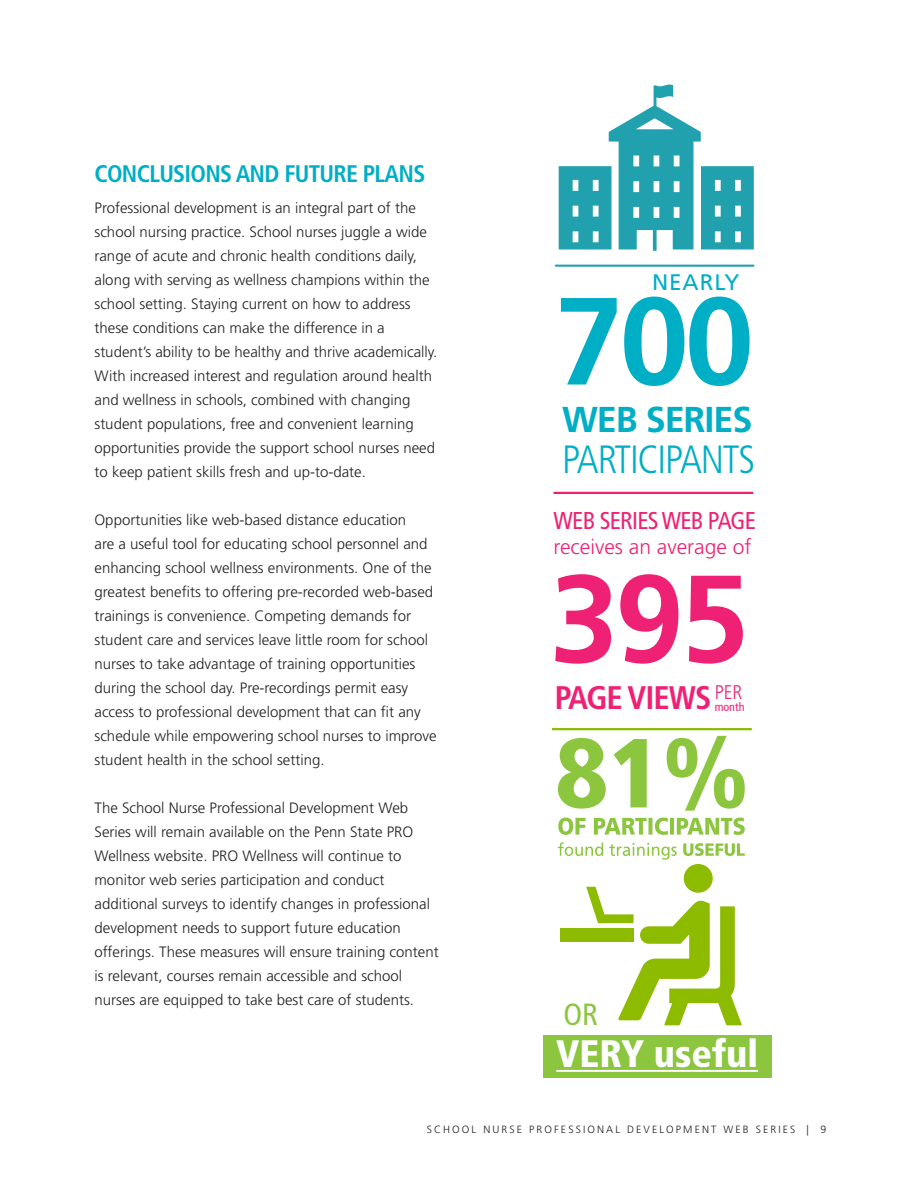
<style>
.page{position:relative;width:918px;height:1188px;background:#fff}
.page>*{position:absolute;margin:0;border:0;box-sizing:border-box;transform-origin:0 0}
.t1{font:700 123.9px "Frutiger LT Std";color:#00aec5}
.t2{font:700 123.9px "Frutiger LT Std";color:#ee2174}
.t3{font:300 condensed 39.45px "Frutiger LT Std";letter-spacing:-.03em;color:#00aec5}
.t4{font:900 condensed 38.25px "Frutiger LT Std";color:#fff}
.t5{font:700 36px "Frutiger LT Std";letter-spacing:-.03em;color:#00aec5}
.t6{font:700 condensed 32.7px "Frutiger LT Std";letter-spacing:-.03em;color:#ee2174}
.t7{font:condensed 30.6px "Frutiger LT Std";color:#8bc63e}
.t8{font:condensed 24.3px "Frutiger LT Std";letter-spacing:-.03em;color:#ee2174}
.t9{font:700 condensed 24px "Frutiger LT Std";letter-spacing:-.03em;color:#00aec5}
.t10{font:22.5px "Frutiger LT Std";letter-spacing:.04em;color:#00aec5}
.t11{font:300 21px "Frutiger LT Std";color:#ee2174}
.t12{font:300 15px/24px "Frutiger LT Std";color:#231f20}
.t13{font:condensed 12.15px "Frutiger LT Std";color:#ee2174}
.t14{font:300 10.5px "Frutiger LT Std";letter-spacing:.2em;color:#231f20}
</style>
<div class="page">
<hr style="left:556px;top:265px;width:198px;height:2px;background:#21a1ae">
<svg style="left:559px;top:85px;width:195px;height:166px"></svg>
<div style="left:543px;top:1035px;width:228px;height:43px;background:#8bc63e"></div>
<svg style="left:558px;top:736px;width:187px;height:75px"></svg>
<div style="left:684px;top:864px;width:29px;height:29px;background:#8dbb00;border-radius:50%"></div>
<div style="left:561px;top:929px;width:73px;height:13px;background:#8dbb00"></div>
<svg style="left:586px;top:887px;width:156px;height:138px"></svg>
<svg style="left:558px;top:842px;width:187px;height:18px"></svg>
<svg style="left:558px;top:818px;width:187px;height:17px"></svg>
<hr style="left:556px;top:1070px;width:202px;height:2px;background:#fff">
<hr style="left:552px;top:728px;width:200px;height:2px;background:#8dbb00">
<hr style="left:554px;top:492px;width:199px;height:2px;background:#ec2275">
<h3 class="t9" style="left:94px;top:160px;width:332px">CONCLUSIONS AND FUTURE PLANS</h3>
<p class="t12" style="left:94px;top:196px;width:344px">Professional development is an integral part of the school nursing practice. School nurses juggle a wide range of acute and chronic health conditions daily, along with serving as wellness champions within the school setting. Staying current on how to address these conditions can make the difference in a student’s ability to be healthy and thrive academically.<br>With increased interest and regulation around health and wellness in schools, combined with changing student populations, free and convenient learning opportunities provide the support school nurses need to keep patient skills fresh and up-to-date.</p>
<p class="t12" style="left:94px;top:508px;width:344px">Opportunities like web-based distance education<br>are a useful tool for educating school personnel and enhancing school wellness environments. One of the greatest benefits to offering pre-recorded web-based trainings is convenience. Competing demands for student care and services leave little room for school nurses to take advantage of training opportunities during the school day. Pre-recordings permit easy access to professional development that can fit any schedule while empowering school nurses to improve student health in the school setting.</p>
<p class="t12" style="left:94px;top:796px;width:346px">The School Nurse Professional Development Web Series will remain available on the Penn State PRO Wellness website. PRO Wellness will continue to monitor web series participation and conduct additional surveys to identify changes in professional development needs to support future education offerings. These measures will ensure training content is relevant, courses remain accessible and school nurses are equipped to take best care of students.</p>
<h3 class="t10" style="left:652px;top:269px;width:89px">NEARLY</h3>
<h1 class="t1" style="left:555px;top:269px;width:201px">700</h1>
<h3 class="t5" style="left:562px;top:398px;width:192px">WEB SERIES</h3>
<h2 class="t3" style="left:562px;top:437px;width:195px">PARTICIPANTS</h2>
<h3 class="t8" style="left:554px;top:506px;width:204px">WEB SERIES WEB PAGE</h3>
<h3 class="t11" style="left:554px;top:535px;width:199px">receives an average of</h3>
<h1 class="t2" style="left:550px;top:546px;width:201px">395</h1>
<h3 class="t6" style="left:555px;top:678px;width:189px">PAGE VIEWS <sup>PER</sup></h3>
<p class="t13" style="left:715px;top:700px;width:31px">month</p>
<h3 class="t7" style="left:563px;top:997px;width:36px">OR</h3>
<h3 class="t4" style="left:556px;top:1031px;width:203px">VERY useful</h3>
<p class="t14" style="left:427px;top:1123px;width:401px">SCHOOL NURSE PROFESSIONAL DEVELOPMENT WEB SERIES | 9</p>
</div>
